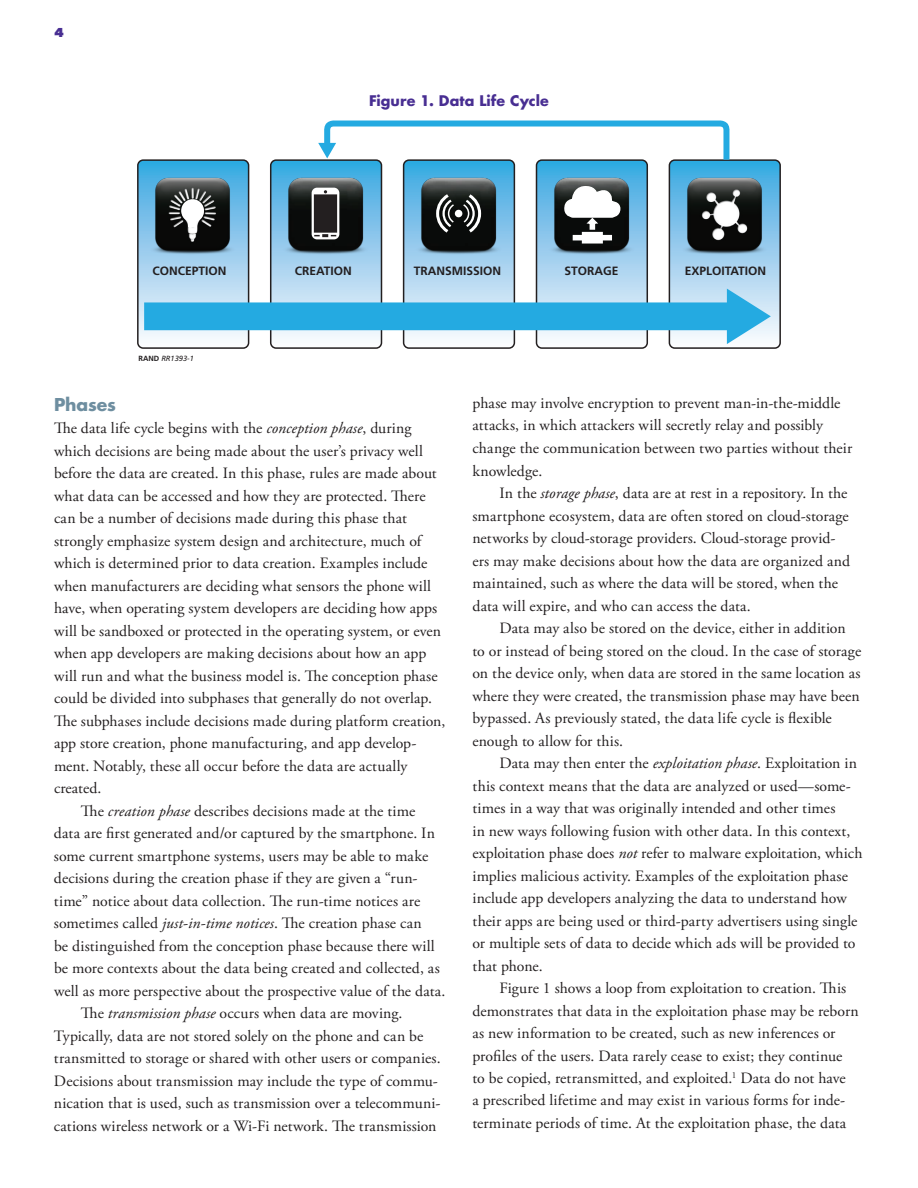
<style>
.page{position:relative;width:918px;height:1188px;background:#fff}
.page>*{position:absolute;margin:0;border:0;box-sizing:border-box;transform-origin:0 0}
.t1{font:700 17.25px "Futura Std";letter-spacing:-.01em;color:#6e8ea0}
.t2{font:15.75px/22.5px "Adobe Garamond Pro";letter-spacing:.005em;color:#231f20}
.t3{font:700 14.25px "Futura Std";letter-spacing:.005em;color:#482e92}
.t4{font:700 12px "Frutiger LT Std";color:#231f20}
.t5{font:800 12px "Futura Std";color:#482e92}
.t6{font:italic 7.5px "Frutiger LT Std";color:#231f20}
.s1{font-weight:700;font-style:normal}
.s2{font-style:italic}
</style>
<div class="page">
<svg style="left:138px;top:120px;width:642px;height:228px"></svg>
<p class="t5" style="left:54px;top:25px;width:11px">4</p>
<p class="t3" style="left:369px;top:91px;width:181px">Figure 1. Data Life Cycle</p>
<p class="t4" style="left:152px;top:263px;width:76px">CONCEPTION</p>
<p class="t4" style="left:295px;top:263px;width:59px">CREATION</p>
<p class="t4" style="left:414px;top:263px;width:89px">TRANSMISSION</p>
<p class="t4" style="left:565px;top:263px;width:56px">STORAGE</p>
<p class="t4" style="left:685px;top:263px;width:83px">EXPLOITATION</p>
<p class="t6" style="left:138px;top:354px;width:57px"><span class="s1">RAND</span> RR1393-1</p>
<p class="t1" style="left:54px;top:393px;width:63px">Phases</p>
<p class="t2" style="left:54px;top:417px;width:359px">The data life cycle begins with the <span class="s2">conception phase</span>, during</p>
<p class="t2" style="left:54px;top:440px;width:370px">which decisions are being made about the user’s privacy well</p>
<p class="t2" style="left:54px;top:462px;width:384px">before the data are created. In this phase, rules are made about</p>
<p class="t2" style="left:54px;top:485px;width:373px">what data can be accessed and how they are protected. There</p>
<p class="t2" style="left:54px;top:507px;width:355px">can be a number of decisions made during this phase that</p>
<p class="t2" style="left:54px;top:530px;width:369px">strongly emphasize system design and architecture, much of</p>
<p class="t2" style="left:54px;top:552px;width:375px">which is determined prior to data creation. Examples include</p>
<p class="t2" style="left:54px;top:575px;width:379px">when manufacturers are deciding what sensors the phone will</p>
<p class="t2" style="left:54px;top:597px;width:385px">have, when operating system developers are deciding how apps</p>
<p class="t2" style="left:54px;top:620px;width:389px">will be sandboxed or protected in the operating system, or even</p>
<p class="t2" style="left:54px;top:642px;width:374px">when app developers are making decisions about how an app</p>
<p class="t2" style="left:54px;top:665px;width:385px">will run and what the business model is. The conception phase</p>
<p class="t2" style="left:54px;top:687px;width:380px">could be divided into subphases that generally do not overlap.</p>
<p class="t2" style="left:54px;top:710px;width:393px">The subphases include decisions made during platform creation,</p>
<p class="t2" style="left:54px;top:733px;width:364px">app store creation, phone manufacturing, and app develop-</p>
<p class="t2" style="left:54px;top:755px;width:355px">ment. Notably, these all occur before the data are actually</p>
<p class="t2" style="left:54px;top:778px;width:49px">created.</p>
<p class="t2" style="left:81px;top:800px;width:336px">The <span class="s2">creation phase</span> describes decisions made at the time</p>
<p class="t2" style="left:54px;top:823px;width:382px">data are first generated and/or captured by the smartphone. In</p>
<p class="t2" style="left:54px;top:845px;width:376px">some current smartphone systems, users may be able to make</p>
<p class="t2" style="left:54px;top:868px;width:365px">decisions during the creation phase if they are given a “run-</p>
<p class="t2" style="left:54px;top:890px;width:368px">time” notice about data collection. The run-time notices are</p>
<p class="t2" style="left:54px;top:913px;width:369px">sometimes called <span class="s2">just-in-time notices</span>. The creation phase can</p>
<p class="t2" style="left:54px;top:935px;width:382px">be distinguished from the conception phase because there will</p>
<p class="t2" style="left:54px;top:958px;width:387px">be more contexts about the data being created and collected, as</p>
<p class="t2" style="left:54px;top:980px;width:393px">well as more perspective about the prospective value of the data.</p>
<p class="t2" style="left:81px;top:1003px;width:323px">The <span class="s2">transmission phase</span> occurs when data are moving.</p>
<p class="t2" style="left:54px;top:1025px;width:371px">Typically, data are not stored solely on the phone and can be</p>
<p class="t2" style="left:54px;top:1048px;width:388px">transmitted to storage or shared with other users or companies.</p>
<p class="t2" style="left:54px;top:1070px;width:385px">Decisions about transmission may include the type of commu-</p>
<p class="t2" style="left:54px;top:1093px;width:388px">nication that is used, such as transmission over a telecommuni-</p>
<p class="t2" style="left:54px;top:1115px;width:384px">cations wireless network or a Wi-Fi network. The transmission</p>
<p class="t2" style="left:472px;top:392px;width:381px">phase may involve encryption to prevent man-in-the-middle attacks, in which attackers will secretly relay and possibly change the communication between two parties without their knowledge.</p>
<p class="t2" style="left:472px;top:482px;width:379px;text-indent:27px">In the <span class="s2">storage phase</span>, data are at rest in a repository. In the smartphone ecosystem, data are often stored on cloud-storage networks by cloud-storage providers. Cloud-storage provid&shy;ers may make decisions about how the data are organized and maintained, such as where the data will be stored, when the data will expire, and who can access the data.</p>
<p class="t2" style="left:472px;top:617px;width:390px;text-indent:27px">Data may also be stored on the device, either in addition to or instead of being stored on the cloud. In the case of storage on the device only, when data are stored in the same location as where they were created, the transmission phase may have been bypassed. As previously stated, the data life cycle is flexible enough to allow for this.</p>
<p class="t2" style="left:472px;top:752px;width:392px;text-indent:27px">Data may then enter the <span class="s2">exploitation phase</span>. Exploitation in this context means that the data are analyzed or used—some&shy;times in a way that was originally intended and other times<br>in new ways following fusion with other data. In this context, exploitation phase does <span class="s2">not</span> refer to malware exploitation, which implies malicious activity. Examples of the exploitation phase include app developers analyzing the data to understand how their apps are being used or third-party advertisers using single or multiple sets of data to decide which ads will be provided to that phone.</p>
<p class="t2" style="left:472px;top:977px;width:388px;text-indent:27px">Figure 1 shows a loop from exploitation to creation. This demonstrates that data in the exploitation phase may be reborn as new information to be created, such as new inferences or profiles of the users. Data rarely cease to exist; they continue to be copied, retransmitted, and exploited.<sup>1</sup> Data do not have<br>a prescribed lifetime and may exist in various forms for inde&shy;terminate periods of time. At the exploitation phase, the data</p>
</div>
